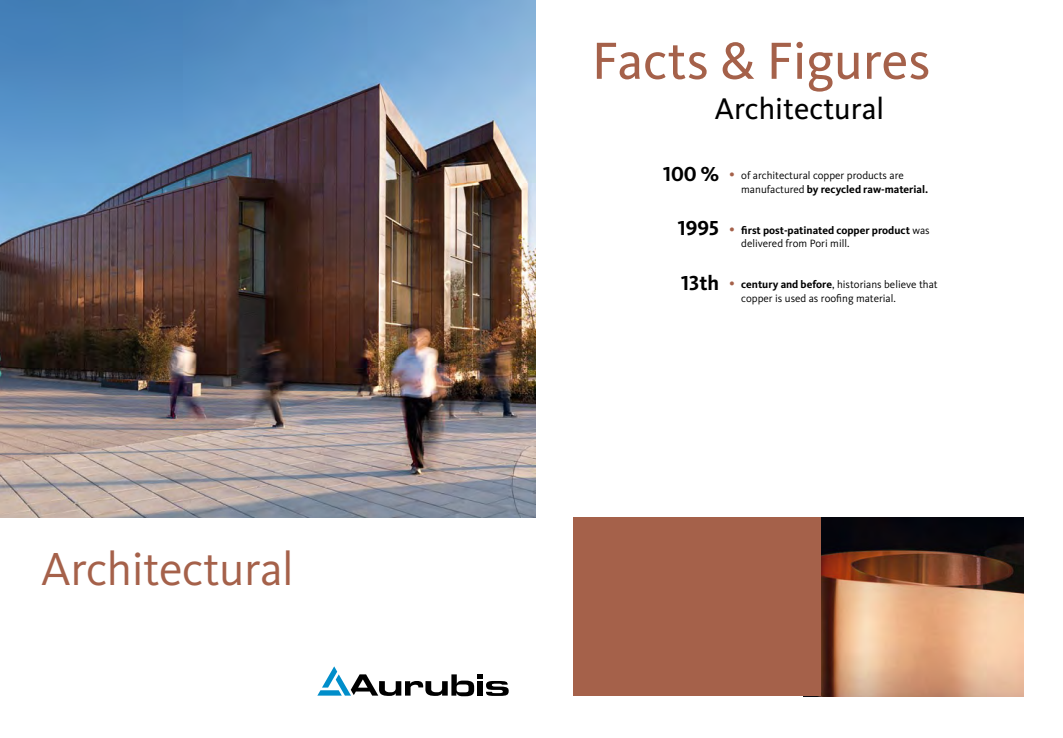
<style>
.page{position:relative;width:1063px;height:738px;background:#fff}
.page>*{position:absolute;margin:0;border:0;box-sizing:border-box;transform-origin:0 0}
.t1{font:54px "Kievit Pro";color:#a5614a}
.t2{font:48px "Kievit Pro";letter-spacing:-.01em;color:#a5614a}
.t3{font:31px "Kievit Pro";color:#000}
.t4{font:700 21px "Kievit Pro";color:#000}
.t5{font:11px/13.6px "Kievit Pro";color:#000}
.t6{font:700 11px/13.6px "Kievit Pro";color:#000}
.s1{font-size:16px;color:#a5614a}
.s2{font-weight:700}
.s3{font-weight:400;font-size:16px;color:#a5614a}
.s4{font-weight:400}
</style>
<div class="page">
<img style="left:821px;top:517px;width:203px;height:178px">
<img style="left:0;top:0;width:536px;height:517px">
<svg style="left:317px;top:666px;width:192px;height:29px"></svg>
<div style="left:573px;top:517px;width:248px;height:178px;background:#a5614a"></div>
<h2 class="t2" style="left:41px;top:539px;width:254px">Architectural</h2>
<h1 class="t1" style="left:592px;top:28px;width:340px">Facts &amp; Figures</h1>
<h3 class="t3" style="left:714px;top:90px;width:171px">Architectural</h3>
<h3 class="t4" style="left:663px;top:161px;width:58px">100 %</h3>
<h3 class="t4" style="left:678px;top:215px;width:43px">1995</h3>
<h3 class="t4" style="left:681px;top:270px;width:40px">13th</h3>
<p class="t5" style="left:741px;top:168px;width:189px;text-indent:-12px"><span class="s1">•</span> of architectural copper products are manufactured <span class="s2">by recycled raw-material.</span></p>
<p class="t6" style="left:741px;top:223px;width:190px;text-indent:-12px"><span class="s3">•</span> first post-patinated copper product <span class="s4">was delivered from Pori mill.</span></p>
<p class="t5" style="left:741px;top:277px;width:198px;text-indent:-12px"><span class="s1">•</span> <span class="s2">century and before</span>, historians believe that copper is used as roofing material.</p>
</div>
